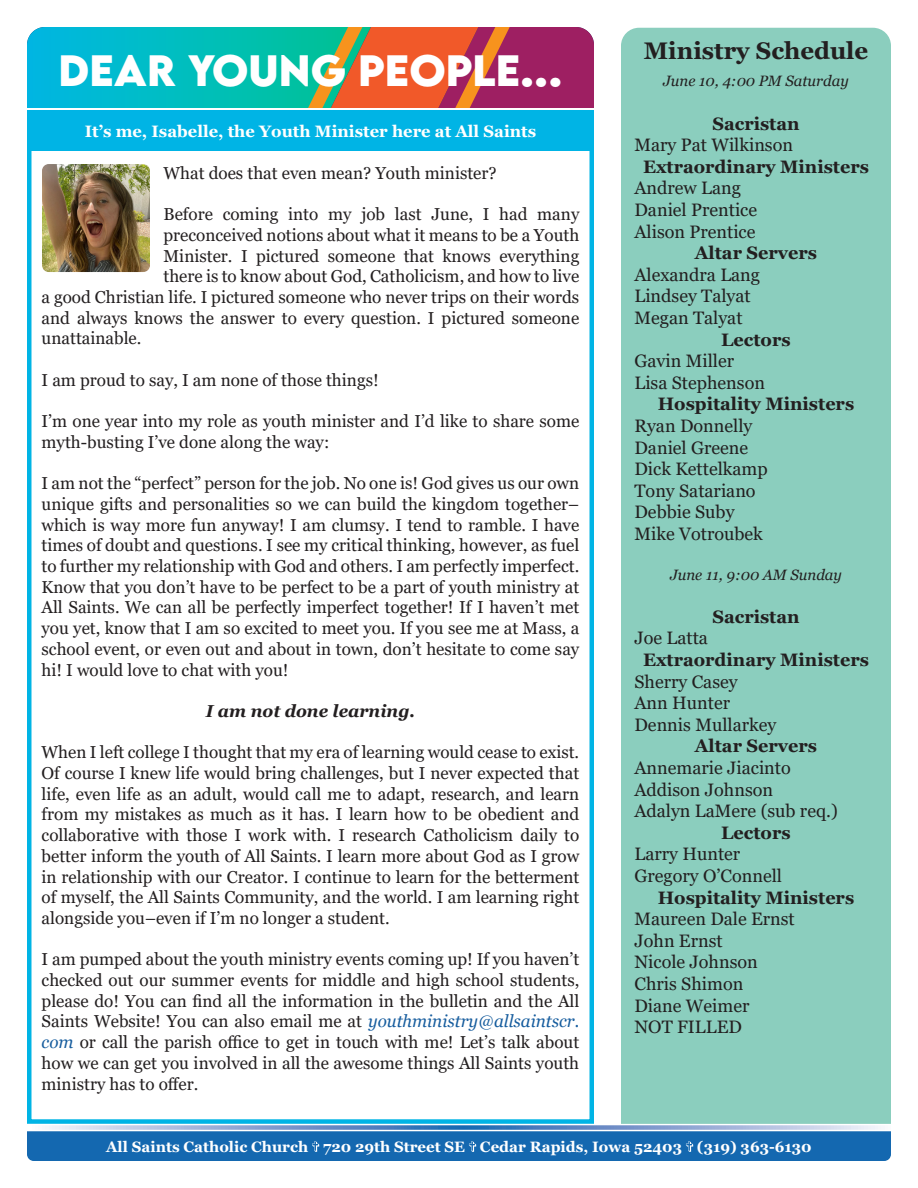
<style>
.page{position:relative;width:918px;height:1188px;background:#fff}
.page>*{position:absolute;margin:0;border:0;box-sizing:border-box;transform-origin:0 0}
.t1{font:700 39px "LEMONMILK";color:#fff}
.t2{font:700 24px "Georgia";color:#231f20}
.t3{font:18px "Georgia";color:#231f20}
.t4{font:700 18px "Georgia";color:#231f20}
.t5{font:17.25px/20.7px "Georgia";color:#231f20;text-align:justify}
.t6{font:italic 700 17.25px "Georgia";color:#231f20}
.t7{font:700 16.5px "Georgia";color:#fff}
.t8{font:700 15px "Georgia";color:#fff}
.t9{font:italic 15px "Georgia";color:#231f20}
.s1{font-style:italic;color:#175d9e}
</style>
<div class="page">
<svg style="left:45px;top:1125px;width:836px;height:5px;background:#93add6"></svg>
<div style="left:27px;top:1131px;width:864px;height:30px;background:#1468b0"></div>
<div style="left:27px;top:110px;width:567px;height:1014px;border:4px solid #00b4e5"></div>
<svg style="left:27px;top:27px;width:567px;height:81px;background:#5a8687"></svg>
<div style="left:621px;top:28px;width:270px;height:1096px;background:#8bcebe"></div>
<div style="left:27px;top:111px;width:567px;height:40px;background:#00b4e5"></div>
<img style="left:42px;top:164px;width:108px;height:108px">
<p class="t1" style="left:59px;top:44px;width:505px">DEAR YOUNG PEOPLE...</p>
<p class="t7" style="left:85px;top:121px;width:453px">It’s me, Isabelle, the Youth Minister here at All Saints</p>
<p class="t5" style="left:164px;top:163px;width:335px">What does that even mean? Youth minister?</p>
<p class="t5" style="left:164px;top:204px;width:417px">Before coming into my job last June, I had many</p>
<p class="t5" style="left:164px;top:225px;width:417px">preconceived notions about what it means to be a Youth</p>
<p class="t5" style="left:164px;top:246px;width:417px">Minister. I pictured someone that knows everything</p>
<p class="t5" style="left:164px;top:266px;width:417px">there is to know about God, Catholicism, and how to live</p>
<p class="t5" style="left:42px;top:287px;width:539px">a good Christian life. I pictured someone who never trips on their words</p>
<p class="t5" style="left:42px;top:308px;width:539px">and always knows the answer to every question. I pictured someone</p>
<p class="t5" style="left:42px;top:328px;width:101px">unattainable.</p>
<p class="t5" style="left:42px;top:370px;width:339px">I am proud to say, I am none of those things!</p>
<p class="t5" style="left:42px;top:411px;width:539px">I’m one year into my role as youth minister and I’d like to share some myth-busting I’ve done along the way:</p>
<p class="t5" style="left:42px;top:473px;width:539px">I am not the “perfect” person for the job. No one is! God gives us our own unique gifts and personalities so we can build the kingdom together– which is way more fun anyway! I am clumsy. I tend to ramble. I have times of doubt and questions. I see my critical thinking, however, as fuel to further my relationship with God and others. I am perfectly imperfect.<br>Know that you don’t have to be perfect to be a part of youth ministry at All Saints. We can all be perfectly imperfect together! If I haven’t met you yet, know that I am so excited to meet you. If you see me at Mass, a school event, or even out and about in town, don’t hesitate to come say hi! I would love to chat with you!</p>
<p class="t6" style="left:206px;top:700px;width:211px">I am not done learning.</p>
<p class="t5" style="left:42px;top:742px;width:539px">When I left college I thought that my era of learning would cease to exist.<br>Of course I knew life would bring challenges, but I never expected that life, even life as an adult, would call me to adapt, research, and learn from my mistakes as much as it has. I learn how to be obedient and collaborative with those I work with. I research Catholicism daily to better inform the youth of All Saints. I learn more about God as I grow in relationship with our Creator. I continue to learn for the betterment of myself, the All Saints Community, and the world. I am learning right alongside you–even if I’m no longer a student.</p>
<p class="t5" style="left:42px;top:949px;width:539px">I am pumped about the youth ministry events coming up! If you haven’t checked out our summer events for middle and high school students, please do! You can find all the information in the bulletin and the All Saints Website! You can also email me at <span class="s1">youthministry@allsaintscr. com</span> or call the parish office to get in touch with me! Let’s talk about how we can get you involved in all the awesome things All Saints youth ministry has to offer.</p>
<p class="t2" style="left:644px;top:36px;width:226px">Ministry Schedule</p>
<p class="t9" style="left:663px;top:72px;width:187px">June 10, 4:00 PM Saturday</p>
<p class="t4" style="left:712px;top:112px;width:89px">Sacristan</p>
<p class="t3" style="left:634px;top:134px;width:160px">Mary Pat Wilkinson</p>
<p class="t4" style="left:643px;top:155px;width:227px">Extraordinary Ministers</p>
<p class="t3" style="left:634px;top:177px;width:108px">Andrew Lang</p>
<p class="t3" style="left:634px;top:199px;width:124px">Daniel Prentice</p>
<p class="t3" style="left:634px;top:221px;width:122px">Alison Prentice</p>
<p class="t4" style="left:695px;top:241px;width:124px">Altar Servers</p>
<p class="t3" style="left:634px;top:264px;width:127px">Alexandra Lang</p>
<p class="t3" style="left:634px;top:285px;width:118px">Lindsey Talyat</p>
<p class="t3" style="left:634px;top:307px;width:110px">Megan Talyat</p>
<p class="t4" style="left:721px;top:328px;width:71px">Lectors</p>
<p class="t3" style="left:634px;top:350px;width:101px">Gavin Miller</p>
<p class="t3" style="left:634px;top:372px;width:132px">Lisa Stephenson</p>
<p class="t4" style="left:658px;top:393px;width:198px">Hospitality Ministers</p>
<p class="t3" style="left:634px;top:415px;width:119px">Ryan Donnelly</p>
<p class="t3" style="left:634px;top:437px;width:115px">Daniel Greene</p>
<p class="t3" style="left:634px;top:458px;width:135px">Dick Kettelkamp</p>
<p class="t3" style="left:634px;top:480px;width:123px">Tony Satariano</p>
<p class="t3" style="left:634px;top:501px;width:102px">Debbie Suby</p>
<p class="t3" style="left:634px;top:523px;width:130px">Mike Votroubek</p>
<p class="t9" style="left:670px;top:565px;width:173px">June 11, 9:00 AM Sunday</p>
<p class="t4" style="left:712px;top:605px;width:89px">Sacristan</p>
<p class="t3" style="left:634px;top:627px;width:75px">Joe Latta</p>
<p class="t4" style="left:643px;top:648px;width:227px">Extraordinary Ministers</p>
<p class="t3" style="left:634px;top:671px;width:105px">Sherry Casey</p>
<p class="t3" style="left:634px;top:692px;width:97px">Ann Hunter</p>
<p class="t3" style="left:634px;top:714px;width:143px">Dennis Mullarkey</p>
<p class="t4" style="left:695px;top:735px;width:124px">Altar Servers</p>
<p class="t3" style="left:634px;top:757px;width:158px">Annemarie Jiacinto</p>
<p class="t3" style="left:634px;top:779px;width:140px">Addison Johnson</p>
<p class="t3" style="left:634px;top:800px;width:205px">Adalyn LaMere (sub req.)</p>
<p class="t4" style="left:721px;top:821px;width:71px">Lectors</p>
<p class="t3" style="left:634px;top:843px;width:107px">Larry Hunter</p>
<p class="t3" style="left:634px;top:865px;width:149px">Gregory O’Connell</p>
<p class="t4" style="left:658px;top:886px;width:198px">Hospitality Ministers</p>
<p class="t3" style="left:634px;top:908px;width:162px">Maureen Dale Ernst</p>
<p class="t3" style="left:634px;top:930px;width:90px">John Ernst</p>
<p class="t3" style="left:634px;top:951px;width:125px">Nicole Johnson</p>
<p class="t3" style="left:634px;top:973px;width:110px">Chris Shimon</p>
<p class="t3" style="left:634px;top:995px;width:116px">Diane Weimer</p>
<p class="t3" style="left:634px;top:1016px;width:109px">NOT FILLED</p>
<p class="t8" style="left:106px;top:1137px;width:707px">All Saints Catholic Church 720 29th Street SE Cedar Rapids, Iowa 52403 (319) 363-6130</p>
</div>
